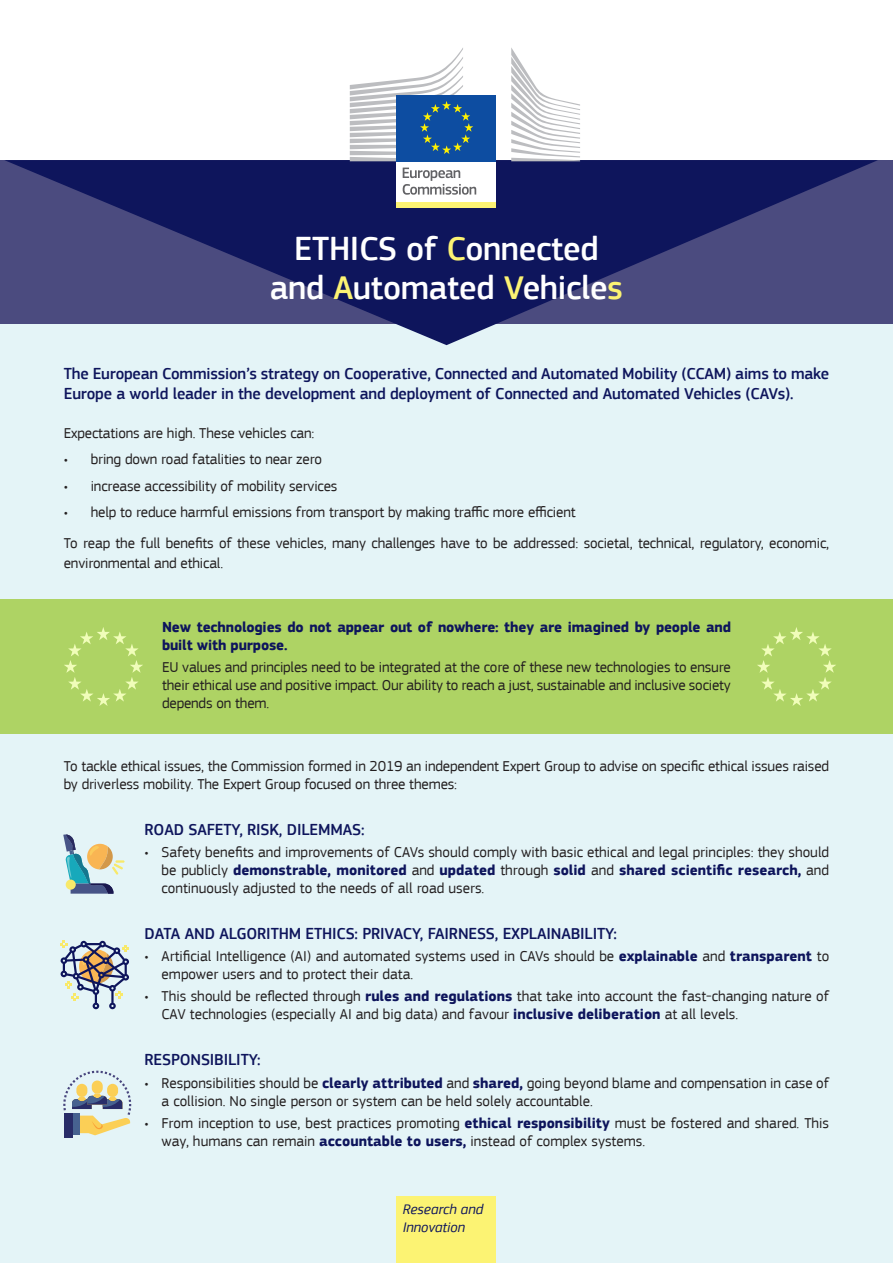
<style>
.page{position:relative;width:893px;height:1263px;background:#fff}
.page>*{position:absolute;margin:0;border:0;box-sizing:border-box;transform-origin:0 0}
.t1{font:500 34.5px/39px "EC Square Sans Pro";letter-spacing:-.01em;color:#fff;text-align:center}
.text_projects{font:500 16.5px/19.5px "EC Square Sans Pro";letter-spacing:-.01em;color:#0e155c}
.text_projects-2{font:15px/18px "EC Square Sans Pro";letter-spacing:-.01em;color:#231f20}
.text_projects-3{font:700 15px/18px "EC Square Sans Pro";letter-spacing:-.01em;color:#0e155c}
.t2{font:italic 14.55px/18px "EC Square Sans Pro";color:#0e155c}
.s1{color:#fcf373}
.s2{font-weight:700;color:#0e155c}
</style>
<div class="page">
<div style="left:0;top:318px;width:893px;height:945px;background:#e4f4f7"></div>
<div style="left:0;top:599px;width:893px;height:134px;background:#aed364"></div>
<div style="left:0;top:160px;width:892px;height:164px;background:#4b4b7f"></div>
<svg style="left:5px;top:160px;width:873px;height:185px"></svg>
<svg style="left:64px;top:627px;width:79px;height:79px"></svg>
<svg style="left:757px;top:627px;width:79px;height:79px"></svg>
<div style="left:64px;top:1113px;width:9px;height:24px;background:#282c68"></div>
<svg style="left:63px;top:1071px;width:68px;height:64px"></svg>
<svg style="left:63px;top:834px;width:62px;height:60px"></svg>
<svg style="left:61px;top:941px;width:68px;height:68px"></svg>
<div style="left:397px;top:159px;width:99px;height:45px;background:#fff"></div>
<svg style="left:403px;top:168px;width:73px;height:27px"></svg>
<div style="left:397px;top:202px;width:99px;height:6px;background:#fcf373"></div>
<svg style="left:511px;top:48px;width:69px;height:113px"></svg>
<div style="left:397px;top:95px;width:99px;height:66px;background:#0d4da1"></div>
<svg style="left:350px;top:48px;width:123px;height:113px"></svg>
<div style="left:397px;top:1196px;width:99px;height:67px;background:#fcf373"></div>
<h1 class="t1" style="left:270px;top:229px;width:355px">ETHICS of <span class="s1">C</span>onnected and <span class="s1">A</span>utomated <span class="s1">V</span>ehicle<span class="s1">s</span></h1>
<p class="text_projects" style="left:64px;top:364px;width:767px">The European Commission’s strategy on Cooperative, Connected and Automated Mobility (CCAM) aims to make<br>Europe a world leader in the development and deployment of Connected and Automated Vehicles (CAVs).</p>
<p class="text_projects-2" style="left:64px;top:424px;width:252px">Expectations are high. These vehicles can:</p>
<p class="text_projects-2" style="left:64px;top:451px;width:260px">• bring down road fatalities to near zero</p>
<p class="text_projects-2" style="left:64px;top:477px;width:275px">• increase accessibility of mobility services</p>
<p class="text_projects-2" style="left:64px;top:504px;width:513px">• help to reduce harmful emissions from transport by making traffic more efficient</p>
<p class="text_projects-2" style="left:64px;top:534px;width:767px;line-height:19.5px">To reap the full benefits of these vehicles, many challenges have to be addressed: societal, technical, regulatory, economic, environmental and ethical.</p>
<p class="text_projects-3" style="left:162px;top:619px;width:570px">New technologies do not appear out of nowhere: they are imagined by people and built with purpose.</p>
<p class="text_projects-2" style="left:162px;top:658px;width:570px;text-align:justify">EU values and principles need to be integrated at the core of these new technologies to ensure their ethical use and positive impact. Our ability to reach a just, sustainable and inclusive society depends on them.</p>
<p class="text_projects-2" style="left:64px;top:757px;width:767px">To tackle ethical issues, the Commission formed in 2019 an independent Expert Group to advise on specific ethical issues raised by driverless mobility. The Expert Group focused on three themes:</p>
<p class="text_projects" style="left:145px;top:820px;width:221px">ROAD SAFETY, RISK, DILEMMAS:</p>
<p class="text_projects-2" style="left:162px;top:843px;width:669px;text-align:justify;text-indent:-17px">• Safety benefits and improvements of CAVs should comply with basic ethical and legal principles: they should be publicly <span class="s2">demonstrable, monitored</span> and <span class="s2">updated</span> through <span class="s2">solid</span> and <span class="s2">shared scientific research,</span> and continuously adjusted to the needs of all road users.</p>
<p class="text_projects" style="left:145px;top:924px;width:474px">DATA AND ALGORITHM ETHICS: PRIVACY, FAIRNESS, EXPLAINABILITY:</p>
<p class="text_projects-2" style="left:162px;top:947px;width:669px;text-indent:-17px">• Artificial Intelligence (AI) and automated systems used in CAVs should be <span class="s2">explainable</span> and <span class="s2">transparent</span> to empower users and to protect their data.</p>
<p class="text_projects-2" style="left:162px;top:987px;width:669px;text-indent:-17px">• This should be reflected through <span class="s2">rules and regulations</span> that take into account the fast-changing nature of<br>CAV technologies (especially AI and big data) and favour <span class="s2">inclusive deliberation</span> at all levels.</p>
<p class="text_projects" style="left:145px;top:1050px;width:117px">RESPONSIBILITY:</p>
<p class="text_projects-2" style="left:162px;top:1074px;width:669px;text-indent:-17px">• Responsibilities should be <span class="s2">clearly attributed</span> and <span class="s2">shared,</span> going beyond blame and compensation in case of a collision. No single person or system can be held solely accountable.</p>
<p class="text_projects-2" style="left:162px;top:1114px;width:669px;text-indent:-17px">• From inception to use, best practices promoting <span class="s2">ethical responsibility</span> must be fostered and shared. This way, humans can remain <span class="s2">accountable to users,</span> instead of complex systems.</p>
<p class="t2" style="left:403px;top:1200px;width:82px">Research and<br>Innovation</p>
</div>
